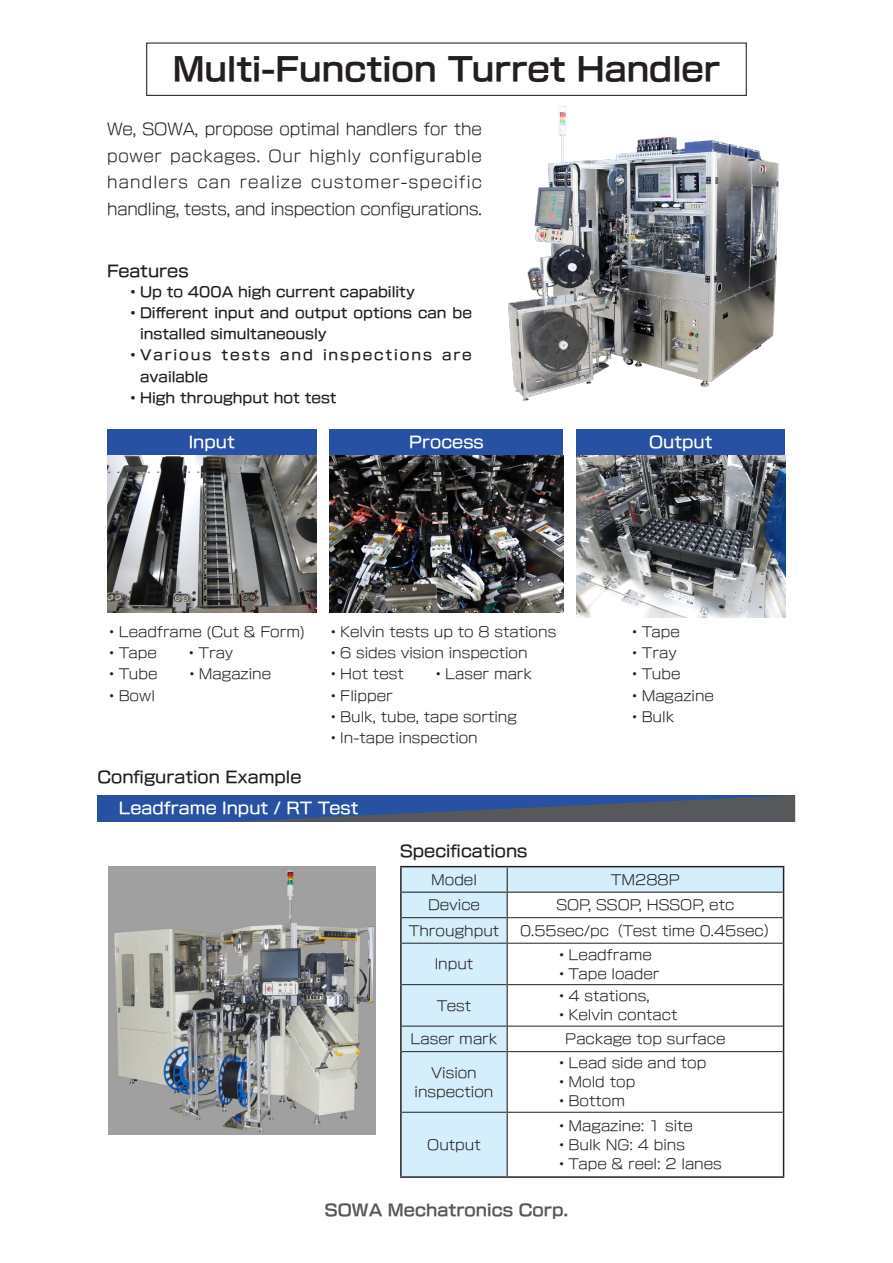
<style>
.page{position:relative;width:893px;height:1263px;background:#fff}
.page>*{position:absolute;margin:0;border:0;box-sizing:border-box;transform-origin:0 0}
.t1{font:31.95px "New Rodin Pro B";color:#231f20}
.t2{font:15.9px/26.5px "New Rodin Pro M";letter-spacing:-.01em;color:#231f20;text-align:justify;scale:.95 1}
.t3{font:15.9px "New Rodin Pro DB";color:#231f20}
.t4{font:15.9px "New Rodin Pro DB";color:#fff}
.t5{font:15.9px "New Rodin Pro B";color:#57585a}
.t6{font:13.8px/19.2px "New Rodin Pro M";color:#231f20;text-align:center}
.t7{font:13.8px/21.3px "New Rodin Pro DB";color:#231f20}
.t8{font:13.8px/21.3px "New Rodin Pro DB";letter-spacing:.135em;color:#231f20}
</style>
<div class="page">
<div style="left:507px;top:867px;width:277px;height:25px;background:#d4effb"></div>
<hr style="left:508px;top:917px;width:275px;height:1px;background:#231f20">
<hr style="left:508px;top:943px;width:275px;height:1px;background:#231f20">
<hr style="left:508px;top:984px;width:275px;height:1px;background:#231f20">
<hr style="left:508px;top:1026px;width:275px;height:1px;background:#231f20">
<hr style="left:508px;top:1051px;width:275px;height:1px;background:#231f20">
<hr style="left:508px;top:1112px;width:275px;height:1px;background:#231f20">
<div style="left:402px;top:867px;width:106px;height:309px;background:#d4effb"></div>
<hr style="left:507px;top:1052px;width:1px;height:60px;background:#231f20">
<hr style="left:507px;top:1112px;width:1px;height:64px;background:#231f20">
<hr style="left:402px;top:892px;width:105px;height:1px;background:#231f20">
<hr style="left:508px;top:892px;width:275px;height:1px;background:#231f20">
<hr style="left:400px;top:866px;width:107px;height:1px;background:#231f20">
<hr style="left:400px;top:867px;width:2px;height:25px;background:#231f20">
<hr style="left:507px;top:866px;width:277px;height:1px;background:#231f20">
<hr style="left:400px;top:892px;width:2px;height:26px;background:#231f20">
<hr style="left:400px;top:918px;width:2px;height:25px;background:#231f20">
<svg style="left:783px;top:867px;width:1px;height:76px"></svg>
<hr style="left:400px;top:943px;width:2px;height:42px;background:#231f20">
<hr style="left:783px;top:943px;width:1px;height:42px;background:#231f20">
<hr style="left:400px;top:985px;width:2px;height:41px;background:#231f20">
<hr style="left:783px;top:985px;width:1px;height:41px;background:#231f20">
<hr style="left:400px;top:1026px;width:2px;height:26px;background:#231f20">
<svg style="left:783px;top:1026px;width:1px;height:26px"></svg>
<hr style="left:400px;top:1052px;width:2px;height:60px;background:#231f20">
<hr style="left:783px;top:1052px;width:1px;height:60px;background:#231f20">
<hr style="left:400px;top:1112px;width:2px;height:64px;background:#231f20">
<hr style="left:783px;top:1112px;width:1px;height:64px;background:#231f20">
<hr style="left:400px;top:1176px;width:107px;height:2px;background:#231f20">
<hr style="left:507px;top:1176px;width:277px;height:2px;background:#231f20">
<img style="left:109px;top:866px;width:267px;height:268px">
<div style="left:107px;top:429px;width:209px;height:27px;background:#2851a3"></div>
<div style="left:330px;top:429px;width:233px;height:27px;background:#2851a3"></div>
<div style="left:577px;top:429px;width:208px;height:27px;background:#2851a3"></div>
<div style="left:146px;top:43px;width:601px;height:53px;border:1px solid #231f20"></div>
<div style="left:97px;top:795px;width:698px;height:27px;background:#2851a3"></div>
<svg style="left:234px;top:795px;width:561px;height:27px"></svg>
<img style="left:107px;top:456px;width:209px;height:157px">
<img style="left:330px;top:456px;width:233px;height:157px">
<img style="left:577px;top:456px;width:208px;height:161px">
<img style="left:508px;top:106px;width:271px;height:295px">
<p class="t1" style="left:173px;top:41px;width:549px">Multi-Function Turret Handler</p>
<p class="t2" style="left:107px;top:115px;width:396px">We, SOWA, propose optimal handlers for the power packages. Our highly configurable handlers can realize customer-specific handling, tests, and inspection configurations.</p>
<p class="t3" style="left:107px;top:258px;width:83px">Features</p>
<p class="t7" style="left:126px;top:280px;width:290px">・Up to 400A high current capability</p>
<p class="t7" style="left:140px;top:301px;width:333px;text-indent:-14px">・Different input and output options can be installed simultaneously</p>
<p class="t8" style="left:140px;top:343px;width:333px;text-indent:-14px">・Various tests and inspections are available</p>
<p class="t7" style="left:126px;top:386px;width:212px">・High throughput hot test</p>
<p class="t4" style="left:189px;top:429px;width:48px">Input</p>
<p class="t4" style="left:409px;top:429px;width:76px">Process</p>
<p class="t4" style="left:649px;top:429px;width:65px">Output</p>
<p class="t6" style="left:105px;top:621px;width:201px">・Leadframe (Cut &amp; Form)</p>
<p class="t6" style="left:105px;top:642px;width:130px">・Tape　　・Tray</p>
<p class="t6" style="left:105px;top:663px;width:168px">・Tube　　・Magazine</p>
<p class="t6" style="left:105px;top:685px;width:51px">・Bowl</p>
<p class="t6" style="left:326px;top:621px;width:231px">・Kelvin tests up to 8 stations</p>
<p class="t6" style="left:326px;top:642px;width:203px">・6 sides vision inspection</p>
<p class="t6" style="left:326px;top:663px;width:207px">・Hot test　　・Laser mark</p>
<p class="t6" style="left:326px;top:685px;width:68px">・Flipper</p>
<p class="t6" style="left:326px;top:706px;width:192px">・Bulk, tube, tape sorting</p>
<p class="t6" style="left:326px;top:727px;width:153px">・In-tape inspection</p>
<p class="t3" style="left:97px;top:763px;width:205px">Configuration Example</p>
<p class="t4" style="left:119px;top:794px;width:241px">Leadframe Input / RT Test</p>
<p class="t6" style="left:628px;top:621px;width:54px">・Tape</p>
<p class="t6" style="left:628px;top:642px;width:50px">・Tray</p>
<p class="t6" style="left:628px;top:663px;width:54px">・Tube</p>
<p class="t6" style="left:628px;top:685px;width:88px">・Magazine</p>
<p class="t6" style="left:628px;top:706px;width:48px">・Bulk</p>
<p class="t3" style="left:400px;top:837px;width:129px">Specifications</p>
<p class="t6" style="left:431px;top:869px;width:47px">Model</p>
<p class="t6" style="left:611px;top:869px;width:70px">TM288P</p>
<p class="t6" style="left:428px;top:894px;width:54px">Device</p>
<p class="t6" style="left:556px;top:894px;width:180px">SOP, SSOP, HSSOP, etc</p>
<p class="t6" style="left:409px;top:920px;width:92px">Throughput</p>
<p class="t6" style="left:520px;top:920px;width:259px">0.55sec/pc（Test time 0.45sec）</p>
<p class="t6" style="left:435px;top:953px;width:40px">Input</p>
<p class="t6" style="left:555px;top:943px;width:99px">・Leadframe</p>
<p class="t6" style="left:555px;top:963px;width:106px">・Tape loader</p>
<p class="t6" style="left:437px;top:994px;width:36px">Test</p>
<p class="t6" style="left:555px;top:985px;width:96px">・4 stations,</p>
<p class="t6" style="left:555px;top:1004px;width:124px">・Kelvin contact</p>
<p class="t6" style="left:411px;top:1028px;width:88px">Laser mark</p>
<p class="t6" style="left:565px;top:1028px;width:162px">Package top surface</p>
<p class="t6" style="left:415px;top:1061px;width:80px">Vision inspection</p>
<p class="t6" style="left:555px;top:1052px;width:153px">・Lead side and top</p>
<p class="t6" style="left:555px;top:1071px;width:82px">・Mold top</p>
<p class="t6" style="left:555px;top:1090px;width:72px">・Bottom</p>
<p class="t6" style="left:555px;top:1115px;width:140px">・Magazine: 1 site</p>
<p class="t6" style="left:555px;top:1134px;width:132px">・Bulk NG: 4 bins</p>
<p class="t6" style="left:555px;top:1153px;width:169px">・Tape &amp; reel: 2 lanes</p>
<p class="t5" style="left:325px;top:1196px;width:245px">SOWA Mechatronics Corp.</p>
<p class="t6" style="left:427px;top:1134px;width:55px">Output</p>
</div>
